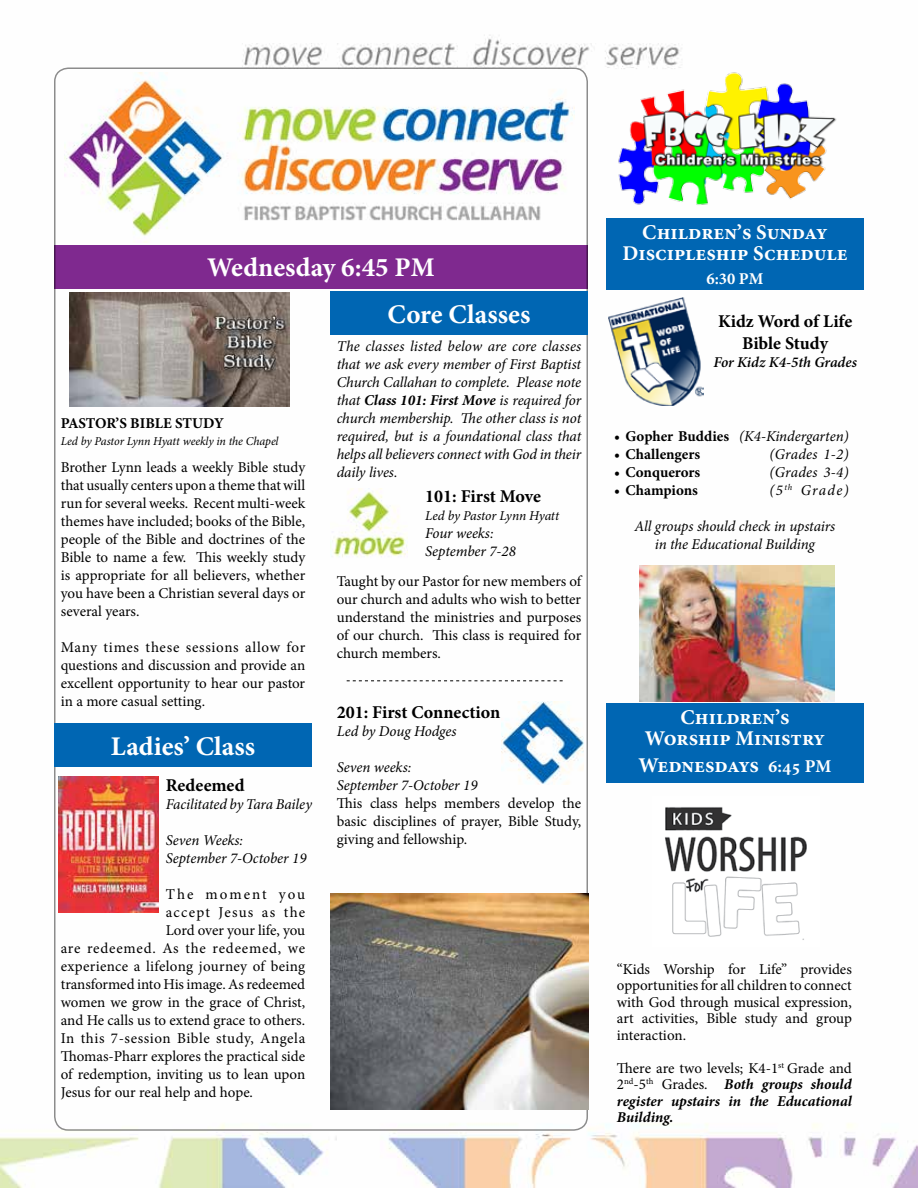
<style>
.page{position:relative;width:918px;height:1188px;background:#fff}
.page>*{position:absolute;margin:0;border:0;box-sizing:border-box;transform-origin:0 0}
.t1{font:700 27px "Minion Pro";letter-spacing:.015em;color:#fff}
.t2{font:700 25.5px "Minion Pro";color:#fff}
.t3{font:700 21px/20.7px "Minion Pro";color:#fff;text-align:center}
.t4{font:700 18px/21.6px "Minion Pro";letter-spacing:-.005em;color:#000;text-align:center}
.t5{font:700 16.5px "Minion Pro";color:#fff}
.t6{font:15px/18px "Minion Pro";color:#000;text-align:justify}
.t7{font:italic 15px/18px "Minion Pro";letter-spacing:-.005em;color:#000}
.t8{font:italic 700 15px/16.5px "Minion Pro";letter-spacing:-.005em;color:#000;text-align:justify}
.t9{font:700 15px "Minion Pro";letter-spacing:-.005em;color:#000}
.t10{font:15px "Minion Pro";letter-spacing:.02em;color:#000}
.t11{font:15px "Minion Pro";letter-spacing:.035em;color:#000}
.t12{font:15px "Minion Pro";letter-spacing:.05em;color:#000}
.t13{font:italic 600 15px "Minion Pro";letter-spacing:-.005em;color:#000}
.t14{font:15px "Minion Pro";letter-spacing:.085em;color:#000}
.t15{font:15px "Minion Pro";letter-spacing:.14em;color:#000}
.t16{font:italic 13.5px "Minion Pro";letter-spacing:-.01em;color:#000}
.t17{font:italic 12px "Minion Pro";letter-spacing:-.01em;color:#000}
.s1{font-weight:700}
.s2{font-weight:700;font-style:normal}
.s3{font-size:18px}
.s4{font-weight:400;font-style:normal}
</style>
<div class="page">
<img style="left:0;top:35px;width:918px;height:1153px">
<div style="left:54px;top:245px;width:534px;height:43px;background:#7f298f"></div>
<img style="left:69px;top:293px;width:221px;height:114px">
<img style="left:612px;top:68px;width:249px;height:143px">
<div style="left:606px;top:218px;width:258px;height:72px;background:#0066b3"></div>
<img style="left:609px;top:297px;width:94px;height:109px">
<div style="left:606px;top:703px;width:258px;height:80px;background:#0066b3"></div>
<img style="left:652px;top:797px;width:167px;height:149px">
<img style="left:65px;top:73px;width:509px;height:169px">
<div style="left:330px;top:291px;width:258px;height:43px;background:#0066b3"></div>
<img style="left:58px;top:777px;width:100px;height:135px">
<div style="left:54px;top:724px;width:258px;height:43px;background:#0066b3"></div>
<img style="left:330px;top:488px;width:78px;height:78px">
<svg style="left:347px;top:680px;width:216px;height:1px"></svg>
<img style="left:501px;top:702px;width:83px;height:82px">
<img style="left:640px;top:565px;width:195px;height:137px">
<img style="left:330px;top:893px;width:258px;height:216px">
<h1 class="t1" style="left:207px;top:249px;width:229px">Wednesday 6:45 PM</h1>
<p class="t9" style="left:61px;top:413px;width:165px">PASTOR’S BIBLE STUDY</p>
<p class="t17" style="left:61px;top:433px;width:219px">Led by Pastor Lynn Hyatt weekly in the Chapel</p>
<p class="t6" style="left:61px;top:458px;width:246px">Brother Lynn leads a weekly Bible study that usually centers upon a theme that will run for several weeks. Recent multi-week themes have included; books of the Bible, people of the Bible and doctrines of the Bible to name a few. This weekly study is appropriate for all believers, whether you have been a Christian several days or several years.</p>
<p class="t6" style="left:61px;top:638px;width:246px">Many times these sessions allow for questions and discussion and provide an excellent opportunity to hear our pastor in a more casual setting.</p>
<h1 class="t1" style="left:111px;top:727px;width:146px">Ladies’ Class</h1>
<p class="t4" style="left:166px;top:774px;width:80px">Redeemed</p>
<p class="t7" style="left:166px;top:795px;width:148px">Facilitated by Tara Bailey</p>
<p class="t7" style="left:166px;top:831px;width:142px">Seven Weeks:<br>September 7-October 19</p>
<p class="t15" style="left:166px;top:884px;width:141px">The moment you</p>
<p class="t14" style="left:166px;top:902px;width:141px">accept Jesus as the</p>
<p class="t6" style="left:166px;top:921px;width:141px">Lord over your life, you</p>
<p class="t12" style="left:61px;top:938px;width:246px">are redeemed. As the redeemed, we</p>
<p class="t10" style="left:61px;top:956px;width:246px">experience a lifelong journey of being</p>
<p class="t6" style="left:61px;top:975px;width:246px">transformed into His image. As redeemed</p>
<p class="t6" style="left:61px;top:993px;width:246px">women we grow in the grace of Christ,</p>
<p class="t6" style="left:61px;top:1011px;width:246px">and He calls us to extend grace to others.</p>
<p class="t11" style="left:61px;top:1028px;width:246px">In this 7-session Bible study, Angela</p>
<p class="t6" style="left:61px;top:1047px;width:246px">Thomas-Pharr explores the practical side</p>
<p class="t6" style="left:61px;top:1065px;width:246px">of redemption, inviting us to lean upon</p>
<p class="t6" style="left:61px;top:1083px;width:194px">Jesus for our real help and hope.</p>
<h1 class="t1" style="left:388px;top:295px;width:144px">Core Classes</h1>
<p class="t7" style="left:337px;top:338px;width:246px;text-align:justify">The classes listed below are core classes that we ask every member of First Baptist Church Callahan to complete. Please note that <span class="s1">Class 101: First Move</span> is required for church membership. The other class is not required, but is a foundational class that helps all believers connect with God in their daily lives.</p>
<p class="t4" style="left:425px;top:486px;width:117px">101: First Move</p>
<p class="t16" style="left:425px;top:507px;width:136px">Led by Pastor Lynn Hyatt</p>
<p class="t7" style="left:425px;top:525px;width:92px">Four weeks:<br>September 7-28</p>
<p class="t6" style="left:337px;top:572px;width:246px">Taught by our Pastor for new members of our church and adults who wish to better understand the ministries and purposes of our church. This class is required for church members.</p>
<p class="t4" style="left:337px;top:701px;width:165px">201: First Connection</p>
<p class="t7" style="left:337px;top:722px;width:121px">Led by Doug Hodges</p>
<p class="t7" style="left:337px;top:758px;width:142px">Seven weeks:<br>September 7-October 19</p>
<p class="t6" style="left:337px;top:794px;width:246px">This class helps members develop the basic disciplines of prayer, Bible Study, giving and fellowship.</p>
<h2 class="t2" style="left:664px;top:208px;width:144px">Bible Study</h2>
<h3 class="t3" style="left:622px;top:222px;width:227px">Children’s Sunday<br>Discipleship Schedule</h3>
<p class="t5" style="left:706px;top:267px;width:59px">6:30 PM</p>
<p class="t4" style="left:718px;top:311px;width:136px">Kidz Word of Life<br>Bible Study</p>
<p class="t13" style="left:713px;top:352px;width:145px">For Kidz K4-5th Grades</p>
<p class="t7" style="left:614px;top:427px;width:236px"><span class="s2">• Gopher Buddies</span> (K4-Kindergarten)</p>
<p class="t9" style="left:614px;top:444px;width:87px">• Challengers</p>
<p class="t7" style="left:770px;top:445px;width:81px">(Grades 1-2)</p>
<p class="t9" style="left:614px;top:462px;width:88px">• Conquerors</p>
<p class="t7" style="left:770px;top:463px;width:81px">(Grades 3-4)</p>
<p class="t9" style="left:614px;top:480px;width:85px">• Champions</p>
<p class="t7" style="left:770px;top:481px;width:81px">(5<sup>th</sup> Grade)</p>
<p class="t7" style="left:635px;top:517px;width:202px;text-align:center">All groups should check in upstairs in the Educational Building</p>
<h3 class="t3" style="left:645px;top:706px;width:182px">Children’s<br>Worship Ministry</h3>
<h3 class="t3" style="left:638px;top:754px;width:195px">Wednesdays <span class="s3">6:45 PM</span></h3>
<p class="t6" style="left:617px;top:961px;width:236px;line-height:16.5px">“Kids Worship for Life” provides opportunities for all children to connect with God through musical expression, art activities, Bible study and group interaction.</p>
<p class="t8" style="left:617px;top:1059px;width:236px"><span class="s4">There are two levels; K4-1</span><sup>st</sup> <span class="s4">Grade and 2</span><sup>nd</sup><span class="s4">-5</span><sup>th</sup> <span class="s4">Grades.</span> Both groups should register upstairs in the Educational Building.</p>
</div>
